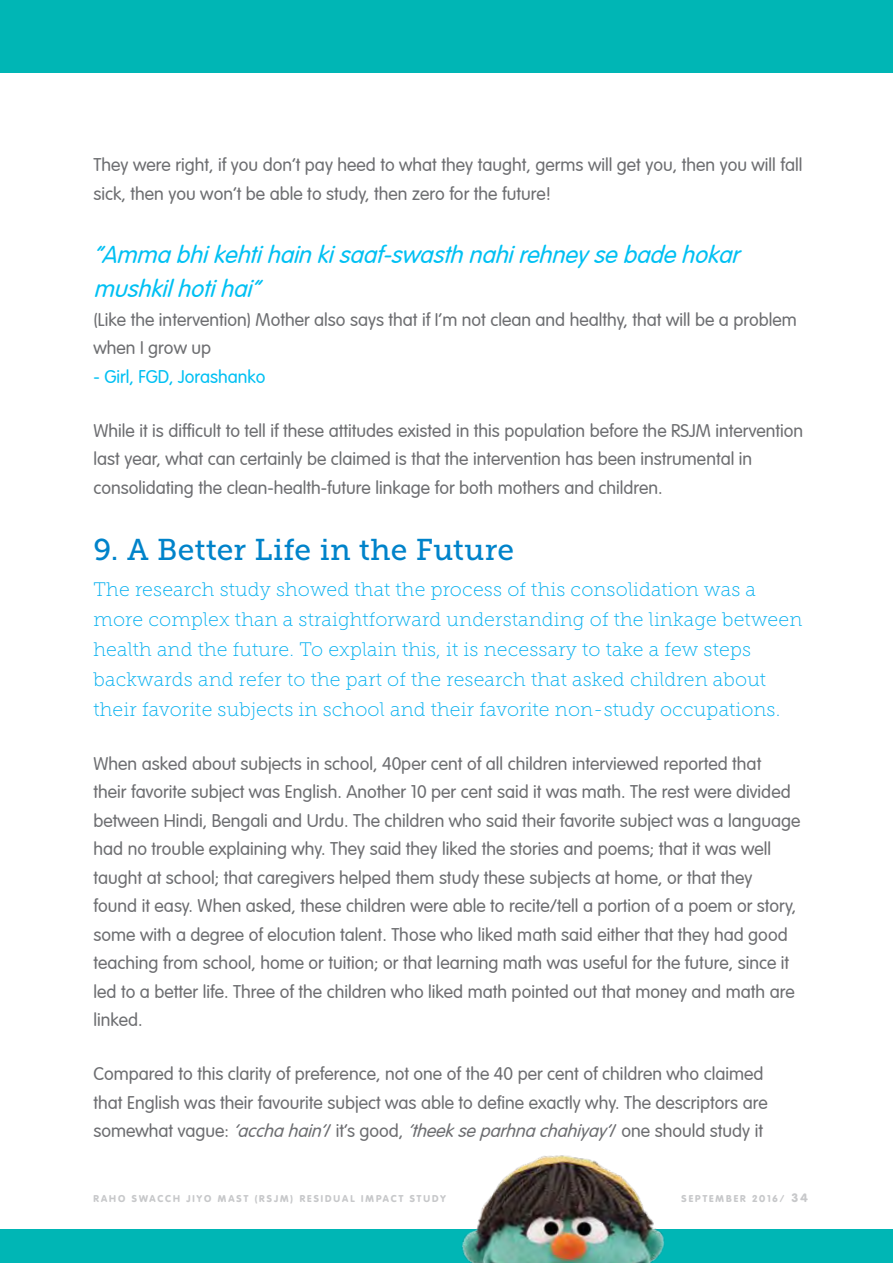
<style>
.page{position:relative;width:893px;height:1263px;background:#fff}
.page>*{position:absolute;margin:0;border:0;box-sizing:border-box;transform-origin:0 0}
.t1{font:30px "Museo Slab 500";letter-spacing:.01em;color:#0083ca}
.t2{font:italic 300 24px/34.5px "VAG Rounded";color:#00c0f3}
.t3{font:19.5px/30px "Museo Slab 100";letter-spacing:.01em;color:#00aeef}
.t4{font:300 18px/28.5px "VAG Rounded";color:#6d6e71}
.t5{font:300 18px "VAG Rounded";color:#00c0f3}
.t6{font:900 9.75px "VAG Rounded";letter-spacing:.2em;color:#c7c8ca}
.s1{font-style:italic}
.s2{font-size:12px}
</style>
<div class="page">
<div style="left:0;top:0;width:893px;height:73px;background:#00b6b5"></div>
<div style="left:0;top:1229px;width:893px;height:34px;background:#00b6b5"></div>
<img style="left:462px;top:1155px;width:203px;height:108px">
<p class="t4" style="left:94px;top:151px;width:710px">They were right, if you don’t pay heed to what they taught, germs will get you, then you will fall sick, then you won’t be able to study, then zero for the future!</p>
<h2 class="t2" style="left:94px;top:238px;width:654px">“Ammabhikehtihainkisaaf-swasthnahirehneysebadehokar mushkilhotihai”</h2>
<p class="t4" style="left:94px;top:306px;width:705px">(Like the intervention) Mother also says that if I’m not clean and healthy, that will be a problem when I grow up</p>
<p class="t5" style="left:94px;top:366px;width:173px">- Girl, FGD, Jorashanko</p>
<p class="t4" style="left:94px;top:417px;width:711px">While it is difficult to tell if these attitudes existed in this population before the RSJM intervention last year, what can certainly be claimed is that the intervention has been instrumental in consolidating the clean-health-future linkage for both mothers and children.</p>
<h1 class="t1" style="left:94px;top:533px;width:422px">9. A Better Life in the Future</h1>
<p class="t3" style="left:94px;top:574px;width:710px">The research study showed that the process of this consolidation was a more complex than a straightforward understanding of the linkage between health and the future. To explain this, it is necessary to take a few steps backwards and refer to the part of the research that asked children about their favorite subjects in school and their favorite non-study occupations.</p>
<p class="t4" style="left:94px;top:750px;width:708px">When asked about subjects in school, 40per cent of all children interviewed reported that<br>their favorite subject was English. Another 10 per cent said it was math. The rest were divided between Hindi, Bengali and Urdu. The children who said their favorite subject was a language had no trouble explaining why. They said they liked the stories and poems; that it was well taught at school; that caregivers helped them study these subjects at home, or that they found it easy. When asked, these children were able to recite/tell a portion of a poem or story, some with a degree of elocution talent. Those who liked math said either that they had good teaching from school, home or tuition; or that learning math was useful for the future, since it led to a better life. Three of the children who liked math pointed out that money and math are linked.</p>
<p class="t4" style="left:94px;top:1060px;width:676px">Compared to this clarity of preference, not one of the 40 per cent of children who claimed that English was their favourite subject was able to define exactly why. The descriptors are somewhat vague: <span class="s1">‘acchahain’</span>/ it’s good, <span class="s1">‘theekseparhnachahiyay’</span>/ one should study it</p>
<p class="t6" style="left:94px;top:1192px;width:354px">RAHO SWACCH JIYO MAST (RSJM) RESIDUAL IMPACT STUDY</p>
<p class="t6" style="left:681px;top:1192px;width:128px">SEPTEMBER 2016/ <span class="s2">34</span></p>
</div>
